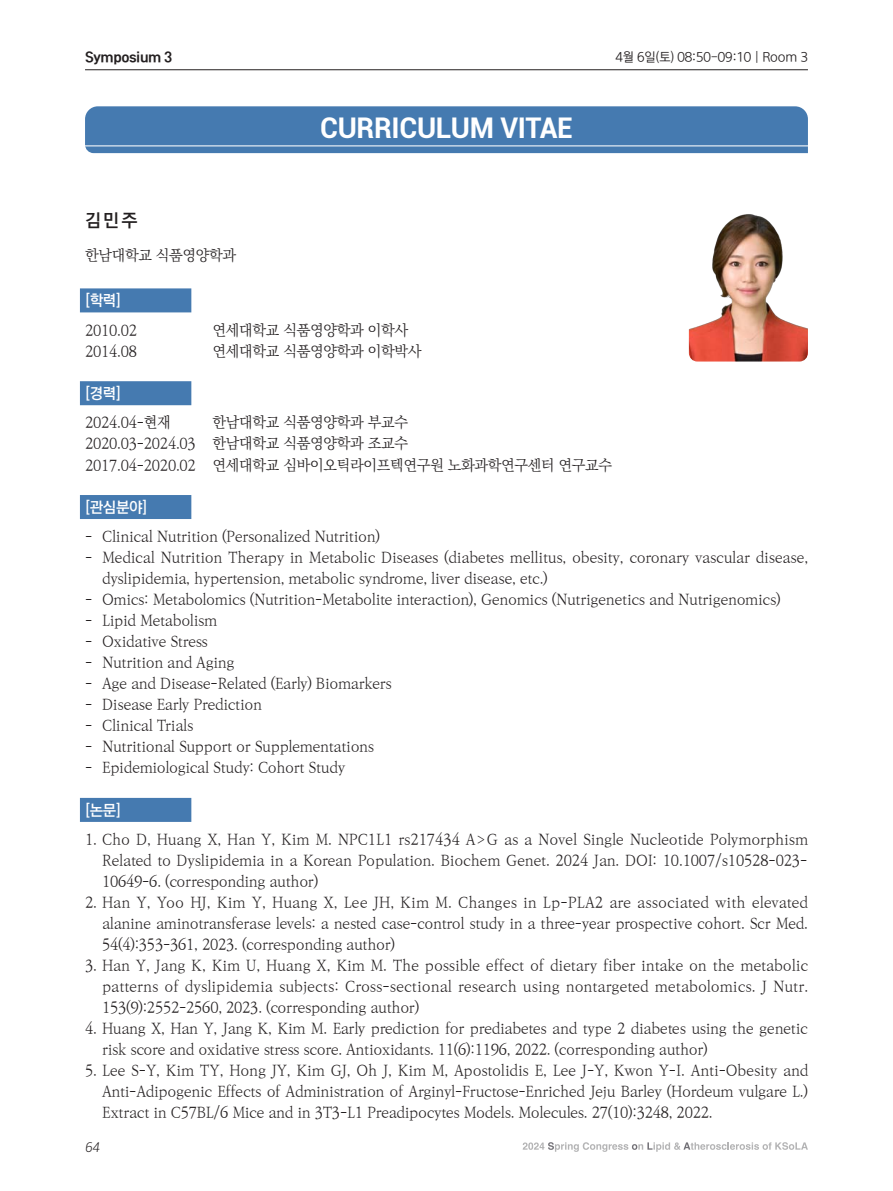
<style>
.page{position:relative;width:893px;height:1191px;background:#fff}
.page>*{position:absolute;margin:0;border:0;box-sizing:border-box;transform-origin:0 0}
.t1{font:700 28.5px "Roboto";letter-spacing:-.01em;color:#fff}
.cv-연자명{font:18px "Rix Sin Go B";color:#231f20}
.cv-내용-논문{font:300 15px/21px "Ko Pub World Batang";letter-spacing:-.02em;color:#231f20;text-align:justify}
.cv-내용{font:300 15px "Ko Pub World Batang";letter-spacing:-.02em;color:#231f20}
.cv-구분{font:15px "Rix Sin Go B";letter-spacing:-.02em;color:#fff}
.t2{font:13.5px "Rix Head B";letter-spacing:-.03em;color:#231f20}
.t3{font:italic 300 13.5px "Roboto";color:#231f20}
.상단-장소{font:12.75px "Rix Sin Go R";letter-spacing:-.01em;color:#231f20}
.s1{font-family:"Noto Serif CJ Kkr"}
</style>
<div class="page">
<hr style="left:85px;top:69px;width:723px;height:1px;background:#231f20">
<div style="left:85px;top:106px;width:723px;height:47px;background:#457ab0"></div>
<hr style="left:81px;top:145px;width:731px;height:1px;background:#fff">
<svg style="left:523px;top:1142px;width:285px;height:9px"></svg>
<div style="left:80px;top:288px;width:111px;height:24px;background:#457ab0"></div>
<div style="left:80px;top:381px;width:111px;height:24px;background:#457ab0"></div>
<div style="left:80px;top:495px;width:111px;height:24px;background:#457ab0"></div>
<div style="left:80px;top:798px;width:111px;height:24px;background:#457ab0"></div>
<img style="left:689px;top:214px;width:119px;height:147px">
<p class="t2" style="left:85px;top:50px;width:89px">Symposium 3</p>
<h1 class="t1" style="left:320px;top:108px;width:254px">CURRICULUM VITAE</h1>
<p class="상단-장소" style="left:615px;top:50px;width:194px">4월 6일(토) 08:50-09:10 | Room 3</p>
<p class="cv-연자명" style="left:85px;top:209px;width:54px">김민주</p>
<p class="cv-내용" style="left:85px;top:244px;width:153px">한남대학교 식품영양학과</p>
<p class="cv-구분" style="left:85px;top:291px;width:38px">[학력]</p>
<p class="cv-내용" style="left:85px;top:319px;width:54px">2010.02</p>
<p class="cv-내용" style="left:213px;top:319px;width:197px">연세대학교 식품영양학과 이학사</p>
<p class="cv-내용" style="left:85px;top:340px;width:54px">2014.08</p>
<p class="cv-내용" style="left:213px;top:340px;width:210px">연세대학교 식품영양학과 이학박사</p>
<p class="cv-구분" style="left:85px;top:384px;width:38px">[경력]</p>
<p class="cv-내용" style="left:85px;top:412px;width:87px">2024.04-현재</p>
<p class="cv-내용" style="left:213px;top:412px;width:197px">한남대학교 식품영양학과 부교수</p>
<p class="cv-내용" style="left:85px;top:433px;width:324px">2020.03-2024.03 한남대학교 식품영양학과 조교수</p>
<p class="cv-내용" style="left:85px;top:454px;width:529px">2017.04-2020.02 연세대학교 심바이오틱라이프텍연구원 노화과학연구센터 연구교수</p>
<p class="cv-구분" style="left:85px;top:498px;width:64px">[관심분야]</p>
<p class="cv-내용-논문" style="left:85px;top:526px;width:296px">- Clinical Nutrition (Personalized Nutrition)</p>
<p class="cv-내용-논문" style="left:102px;top:547px;width:708px;text-indent:-17px">- Medical Nutrition Therapy in Metabolic Diseases (diabetes mellitus, obesity, coronary vascular disease, dyslipidemia, hypertension, metabolic syndrome, liver disease, etc.)</p>
<p class="cv-내용-논문" style="left:85px;top:589px;width:697px">- Omics: Metabolomics (Nutrition-Metabolite interaction), Genomics (Nutrigenetics and Nutrigenomics)</p>
<p class="cv-내용-논문" style="left:85px;top:610px;width:134px">- Lipid Metabolism</p>
<p class="cv-내용-논문" style="left:85px;top:631px;width:124px">- Oxidative Stress</p>
<p class="cv-내용-논문" style="left:85px;top:652px;width:151px">- Nutrition and Aging</p>
<p class="cv-내용-논문" style="left:85px;top:673px;width:308px">- Age and Disease-Related (Early) Biomarkers</p>
<p class="cv-내용-논문" style="left:85px;top:694px;width:179px">- Disease Early Prediction</p>
<p class="cv-내용-논문" style="left:85px;top:715px;width:110px">- Clinical Trials</p>
<p class="cv-내용-논문" style="left:85px;top:736px;width:291px">- Nutritional Support or Supplementations</p>
<p class="cv-내용-논문" style="left:85px;top:757px;width:262px">- Epidemiological Study: Cohort Study</p>
<p class="cv-구분" style="left:85px;top:800px;width:38px">[논문]</p>
<p class="cv-내용-논문" style="left:102px;top:829px;width:708px;text-indent:-17px">1. Cho D, Huang X, Han Y, Kim M. NPC1L1 rs217434 A<span class="s1">&gt;</span>G as a Novel Single Nucleotide Polymorphism Related to Dyslipidemia in a Korean Population. Biochem Genet. 2024 Jan. DOI: 10.1007/s10528-023- 10649-6. (corresponding author)</p>
<p class="cv-내용-논문" style="left:102px;top:892px;width:708px;text-indent:-17px">2. Han Y, Yoo HJ, Kim Y, Huang X, Lee JH, Kim M. Changes in Lp-PLA2 are associated with elevated alanine aminotransferase levels: a nested case-control study in a three-year prospective cohort. Scr Med.<br>54(4):353-361, 2023. (corresponding author)</p>
<p class="cv-내용-논문" style="left:102px;top:955px;width:708px;text-indent:-17px">3. Han Y, Jang K, Kim U, Huang X, Kim M. The possible effect of dietary fiber intake on the metabolic patterns of dyslipidemia subjects: Cross-sectional research using nontargeted metabolomics. J Nutr.<br>153(9):2552-2560, 2023. (corresponding author)</p>
<p class="cv-내용-논문" style="left:102px;top:1018px;width:707px;text-indent:-17px">4. Huang X, Han Y, Jang K, Kim M. Early prediction for prediabetes and type 2 diabetes using the genetic risk score and oxidative stress score. Antioxidants. 11(6):1196, 2022. (corresponding author)</p>
<p class="cv-내용-논문" style="left:102px;top:1060px;width:708px;text-indent:-17px">5. Lee S-Y, Kim TY, Hong JY, Kim GJ, Oh J, Kim M, Apostolidis E, Lee J-Y, Kwon Y-I. Anti-Obesity and Anti-Adipogenic Effects of Administration of Arginyl-Fructose-Enriched Jeju Barley (Hordeum vulgare L.)<br>Extract in C57BL/6 Mice and in 3T3-L1 Preadipocytes Models. Molecules. 27(10):3248, 2022.</p>
<p class="t3" style="left:85px;top:1137px;width:16px">64</p>
</div>
